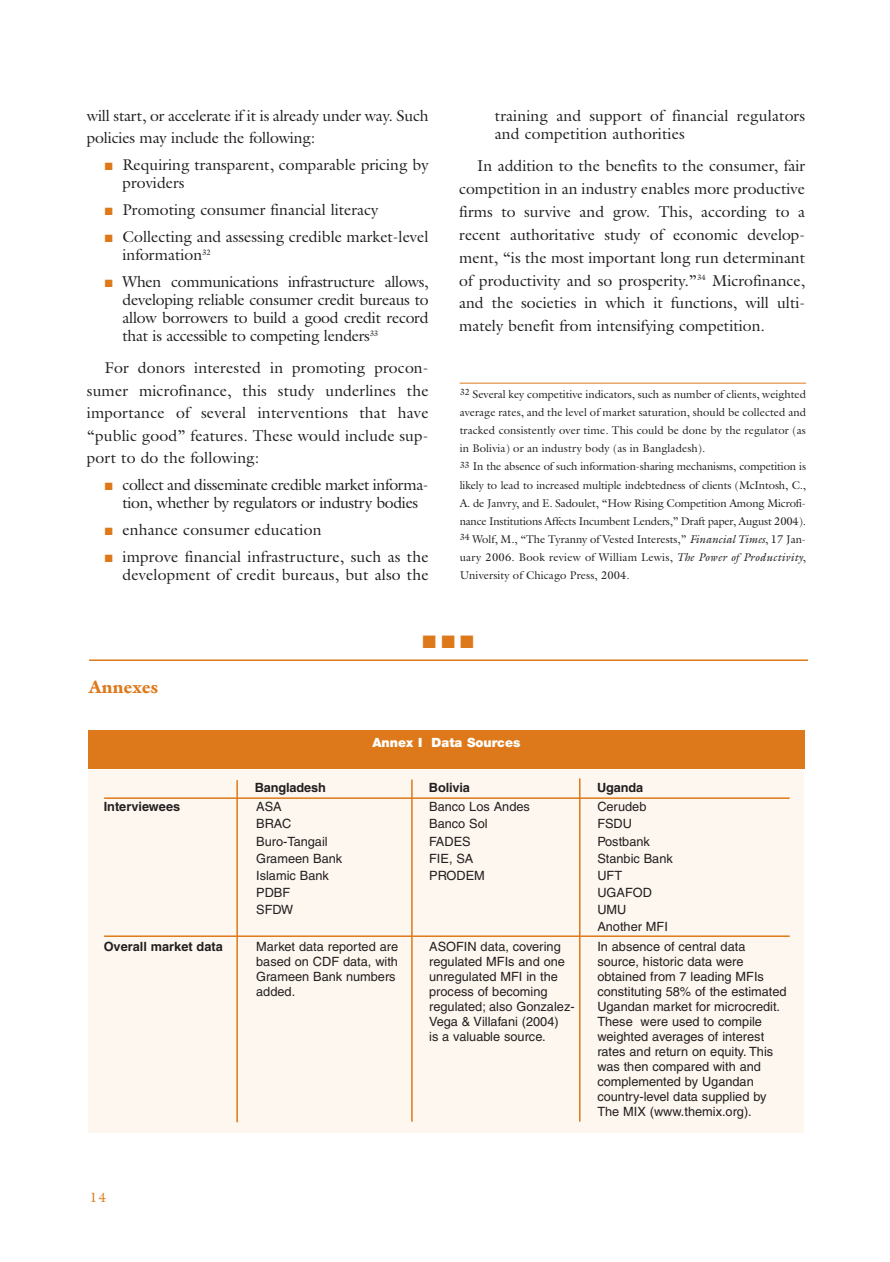
<style>
.page{position:relative;width:890px;height:1262px;background:#fff}
.page>*{position:absolute;margin:0;border:0;box-sizing:border-box;transform-origin:0 0}
.t1{font:17.85px "Zapf Dingbats";color:#de791b}
.t2{font:900 17.7px "Galliard";letter-spacing:.01em;color:#de791b}
.t3{font:15.75px/23px "Galliard";color:#231f20}
.t4{font:15.75px/18px "Galliard";letter-spacing:-.025em;color:#231f20;text-align:center}
.t5{font:13.5px "Galliard";color:#de791b}
.t6{font:12.75px/15px "Helvetica";color:#231f20}
.t7{font:700 12.75px "Helvetica";color:#231f20}
.t8{font:900 12.75px "Helvetica Neue";color:#fff}
.t9{font:11.25px/18px "Galliard";color:#231f20}
.s1{color:#de791b}
.s2{font-style:italic}
</style>
<div class="page">
<svg style="left:88px;top:382px;width:720px;height:751px"></svg>
<p class="t3" style="left:87px;top:105px;width:343px;line-height:22.5px">will start, or accelerate if it is already under way. Such policies may include the following:</p>
<p class="t3" style="left:122px;top:157px;width:307px;line-height:18px;text-indent:-18px"><span class="s1">■</span> Requiring transparent, comparable pricing by providers</p>
<p class="t3" style="left:105px;top:200px;width:275px"><span class="s1">■</span> Promoting consumer financial literacy</p>
<p class="t3" style="left:122px;top:229px;width:307px;line-height:18px;text-indent:-18px"><span class="s1">■</span> Collecting and assessing credible market-level information<sup>32</sup></p>
<p class="t3" style="left:122px;top:274px;width:307px;line-height:18px;text-align:justify;text-indent:-18px"><span class="s1">■</span> When communications infrastructure allows, developing reliable consumer credit bureaus to allow borrowers to build a good credit record that is accessible to competing lenders<sup>33</sup></p>
<p class="t3" style="left:87px;top:358px;width:343px;line-height:22.5px;text-align:justify;text-indent:18px">For donors interested in promoting procon&shy;sumer microfinance, this study underlines the importance of several interventions that have “public good” features. These would include sup&shy;port to do the following:</p>
<p class="t4" style="left:105px;top:477px;width:325px"><span class="s1">■</span> collect and disseminate credible market informa&shy;tion, whether by regulators or industry bodies</p>
<p class="t3" style="left:105px;top:520px;width:218px"><span class="s1">■</span> enhance consumer education</p>
<p class="t3" style="left:105px;top:549px;width:325px;line-height:18px;text-align:right"><span class="s1">■</span> improve financial infrastructure, such as the development of credit bureaus, but also the</p>
<p class="t3" style="left:494px;top:108px;width:311px;line-height:18.5px">training and support of financial regulators and competition authorities</p>
<p class="t3" style="left:459px;top:156px;width:347px;text-align:justify;text-indent:18px">In addition to the benefits to the consumer, fair competition in an industry enables more productive firms to survive and grow. This, according to a recent authoritative study of economic develop&shy;ment, “is the most important long run determinant of productivity and so prosperity.”<sup>34</sup> Microfinance, and the societies in which it functions, will ulti&shy;mately benefit from intensifying competition.</p>
<p class="t9" style="left:459px;top:387px;width:348px"><sup>32</sup> Several key competitive indicators, such as number of clients, weighted average rates, and the level of market saturation, should be collected and tracked consistently over time. This could be done by the regulator (as in Bolivia) or an industry body (as in Bangladesh).<br><sup>33</sup> In the absence of such information-sharing mechanisms, competition is likely to lead to increased multiple indebtedness of clients (McIntosh, C., A. de Janvry, and E. Sadoulet, “How Rising Competition Among Microfi&shy;nance Institutions Affects Incumbent Lenders,” Draft paper, August 2004).<br><sup>34</sup> Wolf, M., “The Tyranny of Vested Interests,” <span class="s2">Financial Times</span>, 17 Jan&shy;uary 2006. Book review of William Lewis, <span class="s2">The Power of Productivity</span>, University of Chicago Press, 2004.</p>
<p class="t2" style="left:89px;top:679px;width:71px">Annexes</p>
<p class="t1" style="left:422px;top:633px;width:53px">■■■</p>
<p class="t8" style="left:372px;top:737px;width:149px">Annex I Data Sources</p>
<p class="t7" style="left:255px;top:782px;width:72px">Bangladesh</p>
<p class="t7" style="left:429px;top:782px;width:42px">Bolivia</p>
<p class="t7" style="left:597px;top:782px;width:48px">Uganda</p>
<p class="t7" style="left:104px;top:802px;width:78px">Interviewees</p>
<p class="t6" style="left:256px;top:800px;width:27px">ASA</p>
<p class="t6" style="left:429px;top:800px;width:102px">Banco Los Andes</p>
<p class="t6" style="left:597px;top:800px;width:51px">Cerudeb</p>
<p class="t6" style="left:256px;top:817px;width:37px">BRAC</p>
<p class="t6" style="left:429px;top:817px;width:60px">Banco Sol</p>
<p class="t6" style="left:597px;top:817px;width:36px">FSDU</p>
<p class="t6" style="left:256px;top:834px;width:73px">Buro-Tangail</p>
<p class="t6" style="left:429px;top:834px;width:43px">FADES</p>
<p class="t6" style="left:597px;top:834px;width:54px">Postbank</p>
<p class="t6" style="left:256px;top:852px;width:87px">Grameen Bank</p>
<p class="t6" style="left:429px;top:852px;width:46px">FIE, SA</p>
<p class="t6" style="left:597px;top:852px;width:77px">Stanbic Bank</p>
<p class="t6" style="left:256px;top:869px;width:74px">Islamic Bank</p>
<p class="t6" style="left:429px;top:869px;width:57px">PRODEM</p>
<p class="t6" style="left:597px;top:869px;width:26px">UFT</p>
<p class="t6" style="left:256px;top:886px;width:36px">PDBF</p>
<p class="t6" style="left:597px;top:886px;width:56px">UGAFOD</p>
<p class="t6" style="left:256px;top:903px;width:39px">SFDW</p>
<p class="t6" style="left:597px;top:902px;width:72px;line-height:17.1px">UMU<br>Another MFI</p>
<p class="t7" style="left:104px;top:941px;width:121px">Overall market data</p>
<p class="t6" style="left:256px;top:940px;width:143px">Market data reported are</p>
<p class="t6" style="left:429px;top:940px;width:133px">ASOFIN data, covering</p>
<p class="t6" style="left:597px;top:940px;width:149px">In absence of central data</p>
<p class="t6" style="left:256px;top:955px;width:143px">based on CDF data, with</p>
<p class="t6" style="left:429px;top:955px;width:137px">regulated MFIs and one</p>
<p class="t6" style="left:597px;top:955px;width:148px">source, historic data were</p>
<p class="t6" style="left:256px;top:970px;width:141px">Grameen Bank numbers</p>
<p class="t6" style="left:429px;top:970px;width:130px">unregulated MFI in the</p>
<p class="t6" style="left:597px;top:970px;width:168px">obtained from 7 leading MFIs</p>
<p class="t6" style="left:256px;top:985px;width:40px">added.</p>
<p class="t6" style="left:429px;top:985px;width:120px">process of becoming</p>
<p class="t6" style="left:597px;top:985px;width:191px">constituting 58% of the estimated</p>
<p class="t6" style="left:429px;top:1000px;width:147px">regulated; also Gonzalez-</p>
<p class="t6" style="left:597px;top:1000px;width:184px">Ugandan market for microcredit.</p>
<p class="t6" style="left:429px;top:1015px;width:131px">Vega &amp; Villafani (2004)</p>
<p class="t6" style="left:597px;top:1015px;width:166px">These were used to compile</p>
<p class="t6" style="left:429px;top:1030px;width:118px">is a valuable source.</p>
<p class="t6" style="left:597px;top:1030px;width:177px">weighted averages of interest rates and return on equity. This was then compared with and complemented by Ugandan country-level data supplied by<br>The MIX (www.themix.org).</p>
<p class="t5" style="left:90px;top:1192px;width:18px">14</p>
</div>
